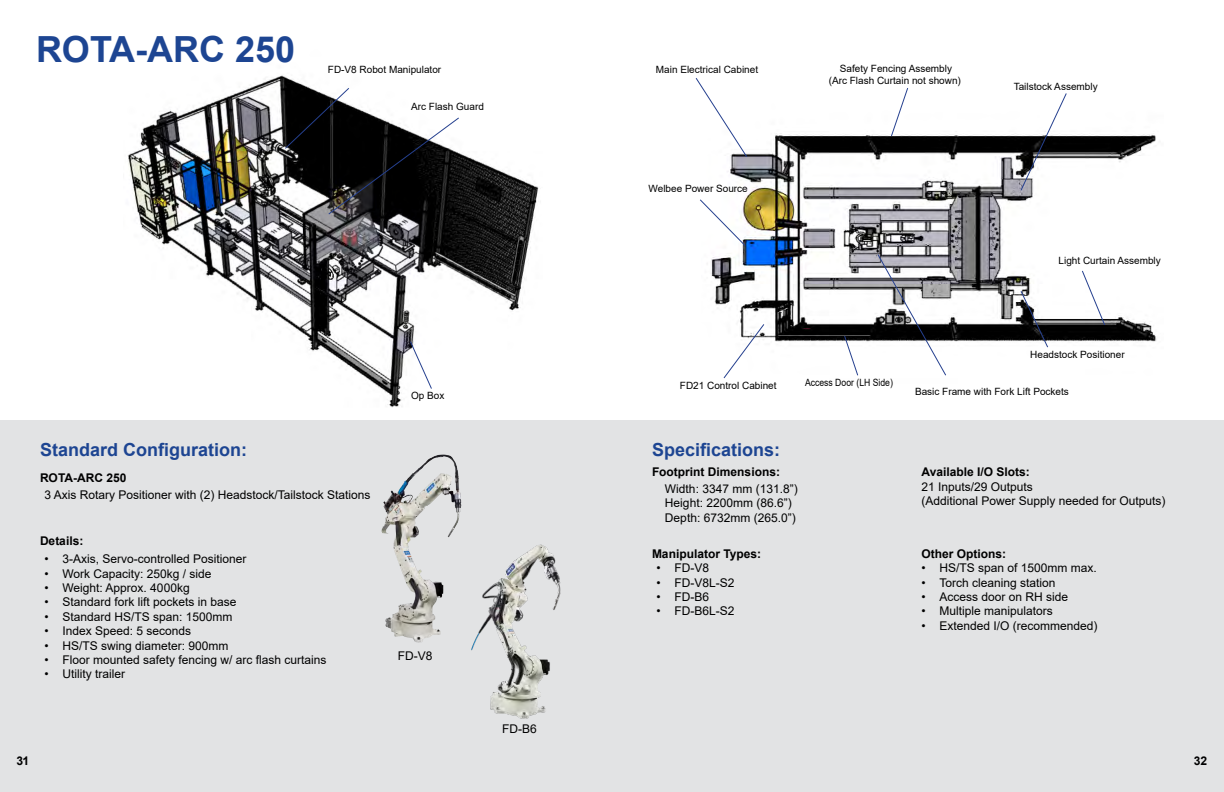
<style>
.page{position:relative;width:1224px;height:792px;background:#fff}
.page>*{position:absolute;margin:0;border:0;box-sizing:border-box;transform-origin:0 0}
.t1{font:700 36px "Arial";color:#1d4592}
.t2{font:700 18px "Arial";color:#1d4592}
.t3{font:12px/14.4px "Arial";color:#000}
.t4{font:700 12px "Arial";color:#000}
.t5{font:10px/12px "Arial";color:#000;text-align:center}
.t6{font:10px "Arial";color:#000;scale:.87 1}
</style>
<div class="page">
<div style="left:0;top:420px;width:1224px;height:372px;background:#e2e3e4"></div>
<img style="left:711px;top:133px;width:446px;height:209px">
<img style="left:127px;top:75px;width:412px;height:333px">
<svg style="left:700px;top:198px;width:47px;height:49px"></svg>
<svg style="left:890px;top:88px;width:19px;height:49px"></svg>
<svg style="left:1020px;top:93px;width:48px;height:99px"></svg>
<svg style="left:284px;top:87px;width:176px;height:128px"></svg>
<svg style="left:877px;top:253px;width:70px;height:123px"></svg>
<svg style="left:409px;top:340px;width:24px;height:50px"></svg>
<svg style="left:723px;top:323px;width:42px;height:56px"></svg>
<svg style="left:1081px;top:270px;width:25px;height:56px"></svg>
<svg style="left:843px;top:335px;width:16px;height:41px"></svg>
<svg style="left:695px;top:78px;width:53px;height:80px"></svg>
<svg style="left:1020px;top:290px;width:29px;height:58px"></svg>
<img style="left:381px;top:455px;width:58px;height:147px">
<img style="left:471px;top:544px;width:90px;height:175px">
<h1 class="t1" style="left:36px;top:24px;width:261px">ROTA-ARC 250</h1>
<p class="t5" style="left:328px;top:64px;width:115px">FD-V8 Robot Manipulator</p>
<p class="t5" style="left:411px;top:101px;width:74px">Arc Flash Guard</p>
<h2 class="t2" style="left:40px;top:437px;width:208px">Standard Configuration:</h2>
<p class="t4" style="left:40px;top:470px;width:88px">ROTA-ARC 250</p>
<p class="t3" style="left:44px;top:488px;width:328px">3 Axis Rotary Positioner with (2) Headstock/Tailstock Stations</p>
<p class="t4" style="left:40px;top:533px;width:45px">Details:</p>
<p class="t3" style="left:44px;top:552px;width:204px">• 3-Axis, Servo-controlled Positioner</p>
<p class="t3" style="left:44px;top:566px;width:169px">• Work Capacity: 250kg / side</p>
<p class="t3" style="left:44px;top:581px;width:147px">• Weight: Approx. 4000kg</p>
<p class="t3" style="left:44px;top:595px;width:194px">• Standard fork lift pockets in base</p>
<p class="t3" style="left:44px;top:609px;width:190px">• Standard HS/TS span: 1500mm</p>
<p class="t3" style="left:44px;top:624px;width:148px">• Index Speed: 5 seconds</p>
<p class="t3" style="left:44px;top:638px;width:186px">• HS/TS swing diameter: 900mm</p>
<p class="t3" style="left:44px;top:653px;width:284px">• Floor mounted safety fencing w/ arc flash curtains</p>
<p class="t3" style="left:44px;top:667px;width:82px">• Utility trailer</p>
<p class="t5" style="left:411px;top:390px;width:35px">Op Box</p>
<p class="t3" style="left:398px;top:648px;width:36px">FD-V8</p>
<p class="t3" style="left:502px;top:722px;width:36px">FD-B6</p>
<p class="t5" style="left:656px;top:64px;width:104px">Main Electrical Cabinet</p>
<p class="t5" style="left:829px;top:62px;width:134px">Safety Fencing Assembly (Arc Flash Curtain not shown)</p>
<p class="t5" style="left:1014px;top:80px;width:85px">Tailstock Assembly</p>
<p class="t5" style="left:649px;top:183px;width:101px">Welbee Power Source</p>
<p class="t5" style="left:1059px;top:254px;width:104px">Light Curtain Assembly</p>
<p class="t5" style="left:680px;top:379px;width:98px">FD21 Control Cabinet</p>
<p class="t6" style="left:805px;top:375px;width:103px">Access Door (LH Side)</p>
<p class="t5" style="left:1030px;top:349px;width:96px">Headstock Positioner</p>
<p class="t5" style="left:915px;top:385px;width:155px">Basic Frame with Fork Lift Pockets</p>
<h2 class="t2" style="left:652px;top:437px;width:130px">Specifications:</h2>
<p class="t4" style="left:652px;top:464px;width:130px">Footprint Dimensions:</p>
<p class="t3" style="left:665px;top:482px;width:134px">Width: 3347 mm (131.8”)<br>Height: 2200mm (86.6”)<br>Depth: 6732mm (265.0”)</p>
<p class="t4" style="left:652px;top:545px;width:111px">Manipulator Types:</p>
<p class="t3" style="left:656px;top:561px;width:54px">• FD-V8</p>
<p class="t3" style="left:656px;top:575px;width:80px">• FD-V8L-S2</p>
<p class="t3" style="left:656px;top:590px;width:54px">• FD-B6</p>
<p class="t3" style="left:656px;top:604px;width:80px">• FD-B6L-S2</p>
<p class="t4" style="left:921px;top:464px;width:110px">Available I/O Slots:</p>
<p class="t3" style="left:921px;top:479px;width:246px">21 Inputs/29 Outputs<br>(Additional Power Supply needed for Outputs)</p>
<p class="t4" style="left:921px;top:545px;width:86px">Other Options:</p>
<p class="t3" style="left:921px;top:561px;width:177px">• HS/TS span of 1500mm max.</p>
<p class="t3" style="left:921px;top:575px;width:136px">• Torch cleaning station</p>
<p class="t3" style="left:921px;top:590px;width:148px">• Access door on RH side</p>
<p class="t3" style="left:921px;top:604px;width:133px">• Multiple manipulators</p>
<p class="t3" style="left:921px;top:618px;width:178px">• Extended I/O (recommended)</p>
<p class="t4" style="left:16px;top:752px;width:14px">31</p>
<p class="t4" style="left:1194px;top:752px;width:15px">32</p>
</div>
